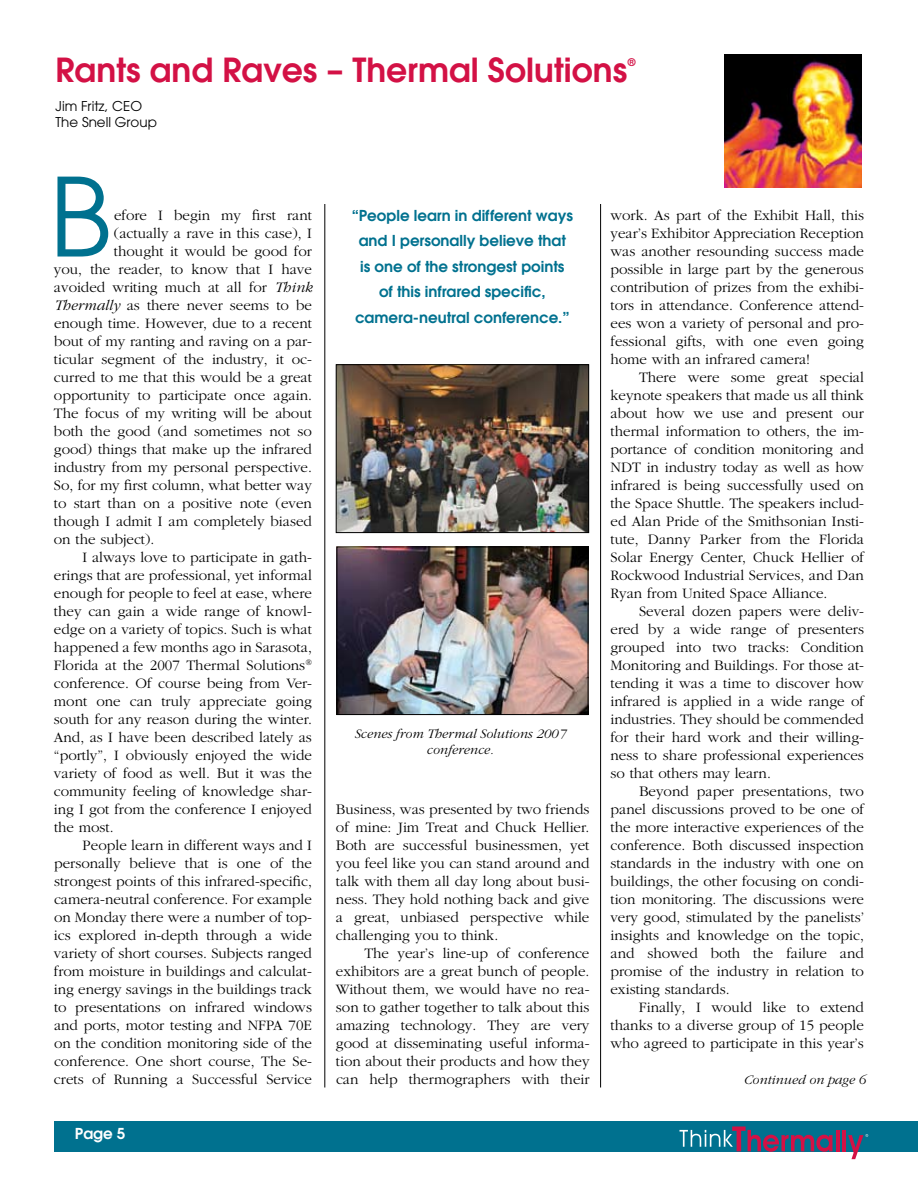
<style>
.page{position:relative;width:918px;height:1188px;background:#fff}
.page>*{position:absolute;margin:0;border:0;box-sizing:border-box;transform-origin:0 0}
.t1{font:108px "Avant Garde";color:#00718f}
.t2{font:600 33px "Avant Garde";color:#d31145}
.t3{font:300 15px/18px "Garamond";color:#000;text-align:justify}
.t4{font:600 15px/25.5px "Avant Garde";color:#00718f;text-align:center}
.t5{font:600 15px "Avant Garde";color:#fff}
.t6{font:italic 300 13.5px/16.2px "Garamond";color:#000;text-align:center}
.t7{font:13.5px/16.2px "Avant Garde";color:#000}
.t8{font:600 10.5px "Avant Garde";color:#d31145}
.s1{font-style:italic}
</style>
<div class="page">
<div style="left:54px;top:1121px;width:864px;height:30px;background:#00718f"></div>
<svg style="left:679px;top:1126px;width:153px;height:26px"></svg>
<hr style="left:836px;top:1130px;width:3px;height:21px;background:#d31145">
<hr style="left:843px;top:1130px;width:3px;height:21px;background:#d31145">
<svg style="left:848px;top:1134px;width:20px;height:25px"></svg>
<hr style="left:600px;top:204px;width:1px;height:884px;background:#000">
<hr style="left:325px;top:204px;width:1px;height:884px;background:#000">
<img style="left:338px;top:366px;width:249px;height:165px">
<div style="left:336px;top:364px;width:253px;height:169px;border:1px solid #000"></div>
<img style="left:339px;top:549px;width:247px;height:164px">
<div style="left:337px;top:547px;width:251px;height:168px;border:1px solid #000"></div>
<img style="left:724px;top:54px;width:137px;height:133px">
<h2 class="t2" style="left:55px;top:48px;width:573px">Rants and Raves – Thermal Solutions</h2>
<p class="t7" style="left:56px;top:98px;width:103px">Jim Fritz, CEO<br>The Snell Group</p>
<p class="t8" style="left:628px;top:55px;width:9px">®</p>
<h1 class="t1" style="left:50px;top:153px;width:63px">B</h1>
<p class="t3" style="left:114px;top:206px;width:199px">efore I begin my first rant</p>
<p class="t3" style="left:114px;top:224px;width:199px">(actually a rave in this case), I</p>
<p class="t3" style="left:114px;top:242px;width:200px">thought it would be good for</p>
<p class="t3" style="left:54px;top:260px;width:259px">you, the reader, to know that I have</p>
<p class="t3" style="left:54px;top:278px;width:260px">avoided writing much at all for <span class="s1">Think</span></p>
<p class="t3" style="left:54px;top:296px;width:259px"><span class="s1">Thermally</span> as there never seems to be</p>
<p class="t3" style="left:54px;top:314px;width:260px">enough time. However, due to a recent</p>
<p class="t3" style="left:54px;top:332px;width:259px">bout of my ranting and raving on a par-</p>
<p class="t3" style="left:54px;top:350px;width:259px">ticular segment of the industry, it oc-</p>
<p class="t3" style="left:54px;top:368px;width:259px">curred to me that this would be a great</p>
<p class="t3" style="left:54px;top:386px;width:259px">opportunity to participate once again.</p>
<p class="t3" style="left:54px;top:404px;width:259px">The focus of my writing will be about</p>
<p class="t3" style="left:54px;top:422px;width:259px">both the good (and sometimes not so</p>
<p class="t3" style="left:54px;top:440px;width:260px">good) things that make up the infrared</p>
<p class="t3" style="left:54px;top:458px;width:260px">industry from my personal perspective.</p>
<p class="t3" style="left:54px;top:476px;width:260px">So, for my first column, what better way</p>
<p class="t3" style="left:54px;top:494px;width:259px">to start than on a positive note (even</p>
<p class="t3" style="left:54px;top:512px;width:259px">though I admit I am completely biased</p>
<p class="t3" style="left:54px;top:530px;width:102px">on the subject).</p>
<p class="t3" style="left:82px;top:548px;width:231px">I always love to participate in gath-</p>
<p class="t3" style="left:54px;top:566px;width:259px">erings that are professional, yet informal</p>
<p class="t3" style="left:54px;top:584px;width:260px">enough for people to feel at ease, where</p>
<p class="t3" style="left:54px;top:602px;width:260px">they can gain a wide range of knowl-</p>
<p class="t3" style="left:54px;top:620px;width:259px">edge on a variety of topics. Such is what</p>
<p class="t3" style="left:54px;top:638px;width:259px">happened a few months ago in Sarasota,</p>
<p class="t3" style="left:54px;top:656px;width:260px">Florida at the 2007 Thermal Solutions<sup>®</sup></p>
<p class="t3" style="left:54px;top:674px;width:260px">conference. Of course being from Ver-</p>
<p class="t3" style="left:54px;top:692px;width:259px">mont one can truly appreciate going</p>
<p class="t3" style="left:54px;top:710px;width:260px">south for any reason during the winter.</p>
<p class="t3" style="left:54px;top:728px;width:260px">And, as I have been described lately as</p>
<p class="t3" style="left:54px;top:746px;width:259px">“portly”, I obviously enjoyed the wide</p>
<p class="t3" style="left:54px;top:764px;width:259px">variety of food as well. But it was the</p>
<p class="t3" style="left:54px;top:782px;width:260px">community feeling of knowledge shar-</p>
<p class="t3" style="left:54px;top:800px;width:260px">ing I got from the conference I enjoyed</p>
<p class="t3" style="left:54px;top:818px;width:61px">the most.</p>
<p class="t3" style="left:83px;top:836px;width:231px">People learn in different ways and I</p>
<p class="t3" style="left:54px;top:854px;width:259px">personally believe that is one of the</p>
<p class="t3" style="left:54px;top:872px;width:260px">strongest points of this infrared-specific,</p>
<p class="t3" style="left:54px;top:890px;width:260px">camera-neutral conference. For example</p>
<p class="t3" style="left:54px;top:908px;width:259px">on Monday there were a number of top-</p>
<p class="t3" style="left:54px;top:926px;width:259px">ics explored in-depth through a wide</p>
<p class="t3" style="left:54px;top:944px;width:259px">variety of short courses. Subjects ranged</p>
<p class="t3" style="left:54px;top:962px;width:260px">from moisture in buildings and calculat-</p>
<p class="t3" style="left:54px;top:980px;width:260px">ing energy savings in the buildings track</p>
<p class="t3" style="left:54px;top:998px;width:259px">to presentations on infrared windows</p>
<p class="t3" style="left:54px;top:1016px;width:260px">and ports, motor testing and NFPA 70E</p>
<p class="t3" style="left:54px;top:1034px;width:260px">on the condition monitoring side of the</p>
<p class="t3" style="left:54px;top:1052px;width:259px">conference. One short course, The Se-</p>
<p class="t3" style="left:54px;top:1070px;width:259px">crets of Running a Successful Service</p>
<p class="t5" style="left:75px;top:1124px;width:52px">Page 5</p>
<p class="t4" style="left:352px;top:202px;width:223px">“People learn in different ways and I personally believe that<br>is one of the strongest points of this infrared specific, camera-neutral conference.”</p>
<p class="t6" style="left:354px;top:726px;width:213px">Scenes from Thermal Solutions 2007 conference.</p>
<p class="t3" style="left:336px;top:800px;width:255px">Business, was presented by two friends of mine: Jim Treat and Chuck Hellier.<br>Both are successful businessmen, yet you feel like you can stand around and talk with them all day long about busi&shy;ness. They hold nothing back and give a great, unbiased perspective while challenging you to think.</p>
<p class="t3" style="left:336px;top:944px;width:255px;text-indent:29px">The year’s line-up of conference exhibitors are a great bunch of people.<br>Without them, we would have no rea&shy;son to gather together to talk about this amazing technology. They are very good at disseminating useful informa&shy;tion about their products and how they can help thermographers with their</p>
<p class="t3" style="left:610px;top:206px;width:255px">work. As part of the Exhibit Hall, this year’s Exhibitor Appreciation Reception was another resounding success made possible in large part by the generous contribution of prizes from the exhibi&shy;tors in attendance. Conference attend&shy;ees won a variety of personal and pro&shy;fessional gifts, with one even going home with an infrared camera!</p>
<p class="t3" style="left:610px;top:368px;width:255px;text-indent:29px">There were some great special keynote speakers that made us all think about how we use and present our thermal information to others, the im&shy;portance of condition monitoring and NDT in industry today as well as how infrared is being successfully used on the Space Shuttle. The speakers includ&shy;ed Alan Pride of the Smithsonian Insti&shy;tute, Danny Parker from the Florida Solar Energy Center, Chuck Hellier of Rockwood Industrial Services, and Dan Ryan from United Space Alliance.</p>
<p class="t3" style="left:610px;top:602px;width:255px;text-indent:29px">Several dozen papers were deliv&shy;ered by a wide range of presenters grouped into two tracks: Condition Monitoring and Buildings. For those at&shy;tending it was a time to discover how infrared is applied in a wide range of industries. They should be commended for their hard work and their willing&shy;ness to share professional experiences so that others may learn.</p>
<p class="t3" style="left:610px;top:782px;width:255px;text-indent:29px">Beyond paper presentations, two panel discussions proved to be one of the more interactive experiences of the conference. Both discussed inspection standards in the industry with one on buildings, the other focusing on condi&shy;tion monitoring. The discussions were very good, stimulated by the panelists’ insights and knowledge on the topic, and showed both the failure and promise of the industry in relation to existing standards.</p>
<p class="t3" style="left:610px;top:998px;width:255px;text-indent:29px">Finally, I would like to extend thanks to a diverse group of 15 people who agreed to participate in this year’s</p>
<p class="t6" style="left:744px;top:1072px;width:123px">Continued on page 6</p>
</div>
